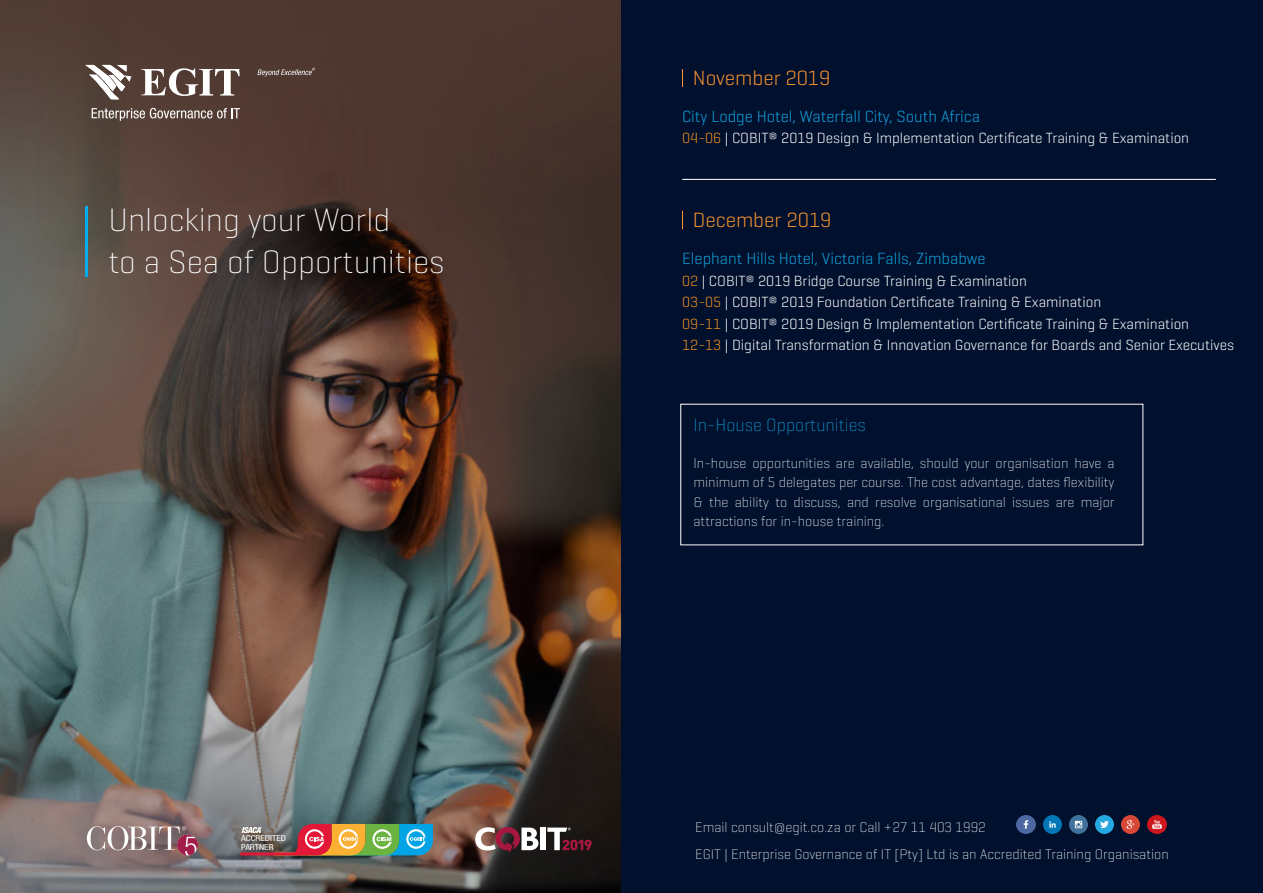
<style>
.page{position:relative;width:1263px;height:893px;background:#00102d}
.page>*{position:absolute;margin:0;border:0;box-sizing:border-box;transform-origin:0 0}
.t1{font:200 33px "Geogrotesque";color:#fff}
.t2{font:300 21px "Geogrotesque";color:#f79330}
.t3{font:200 18px "Geogrotesque";color:#13a3dd}
.t4{font:300 16.5px "Geogrotesque";color:#13a3dd}
.t5{font:300 15px "Geogrotesque";color:#fff}
.t6{font:200 14.25px/19.5px "Geogrotesque";color:#fff;text-align:justify}
.t7{font:condensed 8.25px/8.2px "Helvetica Neue LT Std";color:#fff;scale:1.15 1}
.s1{color:#f7941f}
</style>
<div class="page">
<svg style="left:0;top:0;width:621px;height:893px;background:#554b45"></svg>
<svg style="left:92px;top:108px;width:148px;height:13px;background:#7d6d67"></svg>
<svg style="left:141px;top:68px;width:98px;height:28px;background:#90817c"></svg>
<svg style="left:200px;top:72px;width:39px;height:24px"></svg>
<svg style="left:85px;top:65px;width:46px;height:34px;background:#9a908a"></svg>
<svg style="left:257px;top:68px;width:58px;height:8px"></svg>
<hr style="left:85px;top:206px;width:2px;height:71px;background:#00aeef">
<svg style="left:87px;top:826px;width:111px;height:29px;background:#a08588"></svg>
<img style="left:240px;top:824px;width:193px;height:31px">
<img style="left:1017px;top:815px;width:18px;height:19px">
<img style="left:1069px;top:815px;width:18px;height:19px">
<img style="left:1043px;top:815px;width:18px;height:19px">
<img style="left:1095px;top:815px;width:19px;height:19px">
<img style="left:1148px;top:815px;width:18px;height:19px">
<img style="left:1122px;top:815px;width:18px;height:19px">
<div style="left:540px;top:828px;width:6px;height:22px;background:#fff"></div>
<svg style="left:475px;top:827px;width:63px;height:26px;background:#936f74"></svg>
<svg style="left:547px;top:827px;width:45px;height:23px"></svg>
<hr style="left:682px;top:179px;width:534px;height:1px;background:#fff">
<hr style="left:681px;top:404px;width:2px;height:141px;background:#00aeef">
<svg style="left:682px;top:69px;width:1px;height:17px"></svg>
<svg style="left:682px;top:211px;width:1px;height:17px"></svg>
<p class="t1" style="left:108px;top:199px;width:283px">Unlocking your World</p>
<p class="t1" style="left:108px;top:241px;width:338px">to a Sea of Opportunities</p>
<p class="t7" style="left:241px;top:834px;width:41px">ACCREDITED<br>PARTNER</p>
<p class="t2" style="left:693px;top:65px;width:139px">November 2019</p>
<p class="t4" style="left:682px;top:106px;width:299px">City Lodge Hotel, Waterfall City, South Africa</p>
<p class="t5" style="left:682px;top:129px;width:508px"><span class="s1">04-06</span> | COBIT® 2019 Design &amp; Implementation Certificate Training &amp; Examination</p>
<p class="t2" style="left:693px;top:207px;width:140px">December 2019</p>
<p class="t4" style="left:682px;top:248px;width:305px">Elephant Hills Hotel, Victoria Falls, Zimbabwe</p>
<p class="t5" style="left:682px;top:271px;width:346px"><span class="s1">02</span> | COBIT® 2019 Bridge Course Training &amp; Examination</p>
<p class="t5" style="left:682px;top:292px;width:420px"><span class="s1">03-05</span> | COBIT® 2019 Foundation Certificate Training &amp; Examination</p>
<p class="t5" style="left:682px;top:314px;width:508px"><span class="s1">09-11</span> | COBIT® 2019 Design &amp; Implementation Certificate Training &amp; Examination</p>
<p class="t5" style="left:682px;top:336px;width:553px"><span class="s1">12-13</span> | Digital Transformation &amp; Innovation Governance for Boards and Senior Executives</p>
<p class="t3" style="left:693px;top:414px;width:174px">In-House Opportunities</p>
<p class="t6" style="left:693px;top:453px;width:422px">In-house opportunities are available, should your organisation have a minimum of 5 delegates per course. The cost advantage, dates flexibility &amp; the ability to discuss, and resolve organisational issues are major attractions for in-house training.</p>
<p class="t6" style="left:695px;top:817px;width:292px">Email consult@egit.co.za or Call +27 11 403 1992</p>
<p class="t6" style="left:695px;top:843px;width:475px">EGIT | Enterprise Governance of IT [Pty] Ltd is an Accredited Training Organisation</p>
</div>
